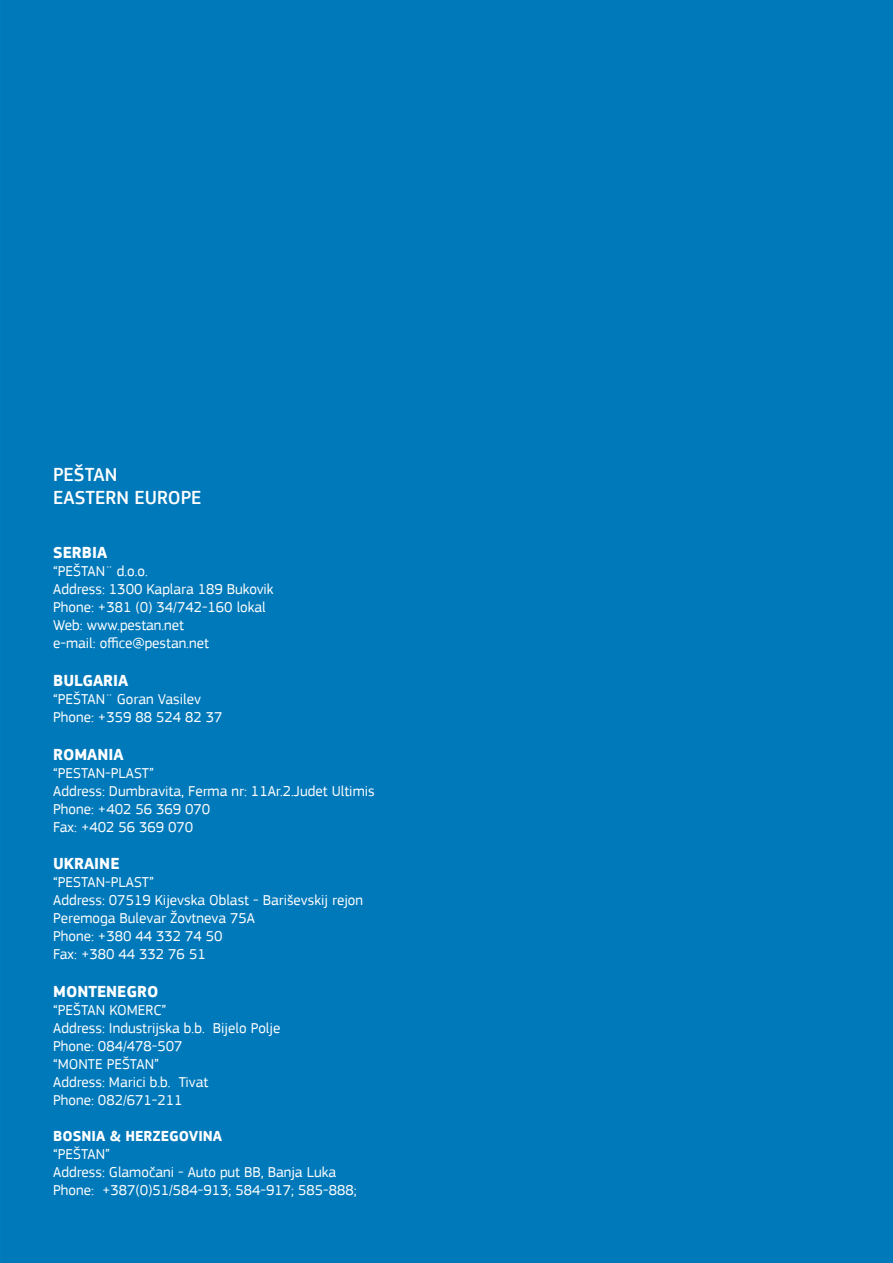
<style>
.page{position:relative;width:893px;height:1263px;background:#0079ba}
.page>*{position:absolute;margin:0;border:0;box-sizing:border-box;transform-origin:0 0}
.t1{font:500 19.5px/23.4px "PF Square Sans Pro";color:#fff}
.t2{font:700 16.5px "PF Square Sans Pro";color:#fff}
.t3{font:15px/18px "PF Square Sans Pro";color:#fff}
.t4{font:700 15px "PF Square Sans Pro";color:#fff}
</style>
<div class="page">
<h1 class="t1" style="left:53px;top:463px;width:150px">PEŠTAN<br>EASTERN EUROPE</h1>
<p class="t2" style="left:53px;top:543px;width:56px">SERBIA</p>
<p class="t3" style="left:53px;top:562px;width:222px">“PEŠTAN¨ d.o.o.<br>Address: 1300 Kaplara 189 Bukovik<br>Phone: +381 (0) 34/742-160 lokal<br>Web: www.pestan.net<br>e-mail: office@pestan.net</p>
<p class="t2" style="left:53px;top:670px;width:77px">BULGARIA</p>
<p class="t3" style="left:53px;top:690px;width:171px">“PEŠTAN¨ Goran Vasilev<br>Phone: +359 88 524 82 37</p>
<p class="t2" style="left:53px;top:744px;width:72px">ROMANIA</p>
<p class="t3" style="left:53px;top:764px;width:323px">“PESTAN-PLAST”<br>Address: Dumbravita, Ferma nr: 11Ar.2.Judet Ultimis<br>Phone: +402 56 369 070<br>Fax: +402 56 369 070</p>
<p class="t2" style="left:53px;top:854px;width:68px">UKRAINE</p>
<p class="t3" style="left:53px;top:873px;width:311px">“PESTAN-PLAST”<br>Address: 07519 Kijevska Oblast - Bariševskij rejon<br>Peremoga Bulevar Žovtneva 75A<br>Phone: +380 44 332 74 50<br>Fax: +380 44 332 76 51</p>
<p class="t2" style="left:53px;top:982px;width:107px">MONTENEGRO</p>
<p class="t3" style="left:53px;top:1001px;width:229px">“PEŠTAN KOMERC”<br>Address: Industrijska b.b. Bijelo Polje<br>Phone: 084/478-507<br>“MONTE PEŠTAN”<br>Address: Marici b.b. Tivat<br>Phone: 082/671-211</p>
<p class="t4" style="left:53px;top:1127px;width:171px">BOSNIA &amp; HERZEGOVINA</p>
<p class="t3" style="left:53px;top:1145px;width:305px">“PEŠTAN”<br>Address: Glamočani - Auto put BB, Banja Luka<br>Phone: +387(0)51/584-913; 584-917; 585-888;</p>
</div>
